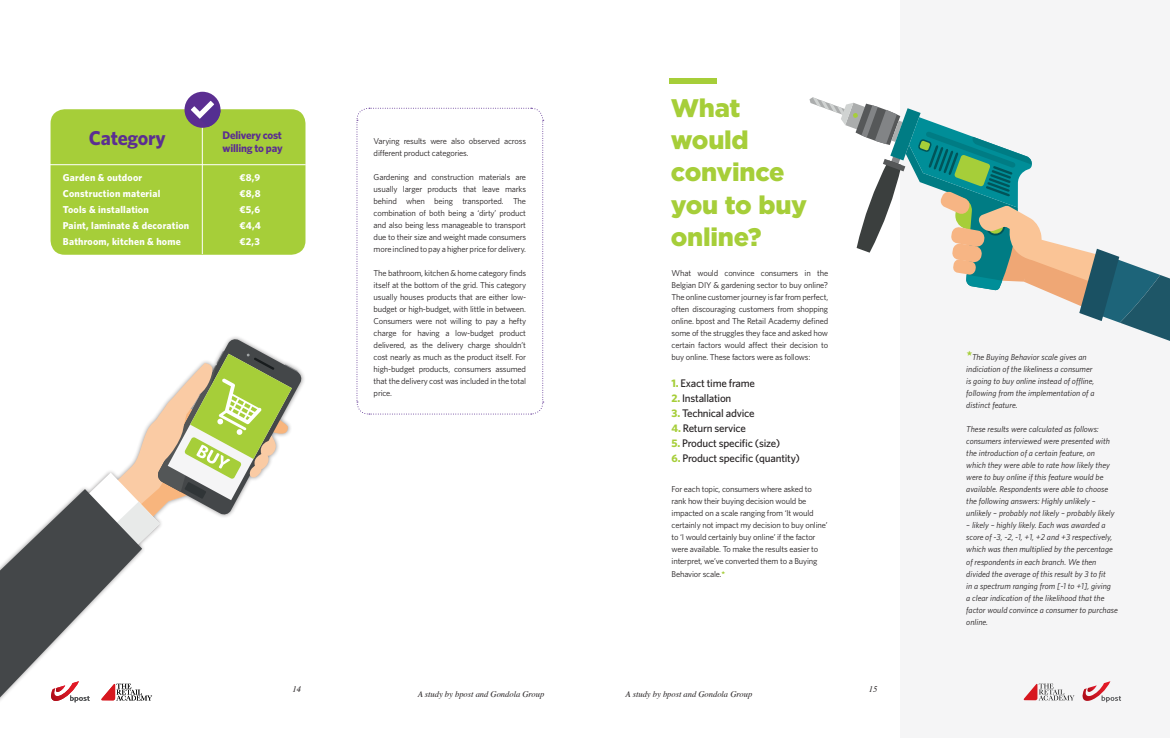
<style>
.page{position:relative;width:1170px;height:738px;background:#fff}
.page>*{position:absolute;margin:0;border:0;box-sizing:border-box;transform-origin:0 0}
.t1{font:900 25.4px/32.2px "Gotham";letter-spacing:-.01em;color:#a6ce39}
.t2{font:700 20px "Whitney";letter-spacing:-.01em;color:#5b2e91}
.t3{font:500 11px "Whitney";letter-spacing:-.02em;color:#231f20}
.t4{font:700 11px/13.2px "Whitney";letter-spacing:-.02em;color:#5b2e91}
.t5{font:700 10px/16px "Whitney";letter-spacing:.02em;color:#fff}
.t6{font:8.5px/12px "Whitney";letter-spacing:-.02em;color:#231f20;text-align:justify}
.t7{font:italic 8.5px/12px "Whitney";color:#231f20}
.t8{font:italic 8.5px "Times";color:#231f20}
.s1{font-weight:700;color:#a6ce39}
.s2{font-weight:700;font-size:13px;color:#a6ce39}
</style>
<div class="page">
<svg style="left:356px;top:107px;width:187px;height:307px"></svg>
<div style="left:51px;top:109px;width:254px;height:145px;background:#a6ce39;border-radius:14px"></div>
<hr style="left:202px;top:109px;width:1px;height:145px;background:#fff">
<hr style="left:50px;top:164px;width:256px;height:1px;background:#fff">
<div style="left:184px;top:92px;width:36px;height:36px;background:#5b2e91;border-radius:50%"></div>
<svg style="left:191px;top:101px;width:29px;height:26px"></svg>
<div style="left:900px;top:0;width:269px;height:737px;background:#f5f5f6"></div>
<svg style="left:1024px;top:683px;width:50px;height:16px"></svg>
<svg style="left:0;top:338px;width:302px;height:363px"></svg>
<svg style="left:1082px;top:681px;width:38px;height:20px"></svg>
<div style="left:669px;top:77px;width:47px;height:6px;background:#a6ce39"></div>
<svg style="left:809px;top:97px;width:360px;height:244px"></svg>
<h2 class="t2" style="left:89px;top:124px;width:78px">Category</h2>
<p class="t4" style="left:222px;top:128px;width:61px">Delivery cost willing to pay</p>
<p class="t5" style="left:63px;top:169px;width:128px">Garden &amp; outdoor<br>Construction material<br>Tools &amp; installation<br>Paint, laminate &amp; decoration<br>Bathroom, kitchen &amp; home</p>
<p class="t5" style="left:239px;top:169px;width:23px;text-align:justify">€8,9 €8,8 €5,6 €4,4 €2,3</p>
<p class="t6" style="left:373px;top:135px;width:154px">Varying results were also observed across different product categories.</p>
<p class="t6" style="left:373px;top:171px;width:154px">Gardening and construction materials are usually larger products that leave marks behind when being transported. The combination of both being a ‘dirty’ product and also being less manageable to transport due to their size and weight made consumers more inclined to pay a higher price for delivery.</p>
<p class="t6" style="left:373px;top:267px;width:154px">The bathroom, kitchen &amp; home category finds itself at the bottom of the grid. This category usually houses products that are either low&shy;budget or high-budget, with little in between.<br>Consumers were not willing to pay a hefty charge for having a low-budget product delivered, as the delivery charge shouldn’t cost nearly as much as the product itself. For high-budget products, consumers assumed that the delivery cost was included in the total price.</p>
<p class="t8" style="left:292px;top:681px;width:10px">14</p>
<p class="t8" style="left:417px;top:686px;width:128px">A study by bpost and Gondola Group</p>
<h1 class="t1" style="left:670px;top:91px;width:138px">What would convince you to buy online?</h1>
<p class="t6" style="left:671px;top:267px;width:158px">What would convince consumers in the Belgian DIY &amp; gardening sector to buy online?<br>The online customer journey is far from perfect, often discouraging customers from shopping online. bpost and The Retail Academy defined some of the struggles they face and asked how certain factors would affect their decision to buy online. These factors were as follows:</p>
<p class="t3" style="left:671px;top:376px;width:85px"><span class="s1">1.</span> Exact time frame</p>
<p class="t3" style="left:671px;top:391px;width:61px"><span class="s1">2.</span> Installation</p>
<p class="t3" style="left:671px;top:406px;width:84px"><span class="s1">3.</span> Technical advice</p>
<p class="t3" style="left:671px;top:421px;width:76px"><span class="s1">4.</span> Return service</p>
<p class="t3" style="left:671px;top:436px;width:110px"><span class="s1">5.</span> Product specific (size)</p>
<p class="t3" style="left:671px;top:451px;width:130px"><span class="s1">6.</span> Product specific (quantity)</p>
<p class="t6" style="left:671px;top:483px;width:158px;text-align:left">For each topic, consumers where asked to rank how their buying decision would be impacted on a scale ranging from ‘It would certainly not impact my decision to buy online’ to ‘I would certainly buy online’ if the factor were available. To make the results easier to interpret, we’ve converted them to a Buying Behavior scale.<span class="s1">*</span></p>
<p class="t8" style="left:625px;top:686px;width:128px">A study by bpost and Gondola Group</p>
<p class="t8" style="left:868px;top:681px;width:10px">15</p>
<p class="t7" style="left:966px;top:351px;width:130px"><span class="s2">*</span>The Buying Behavior scale gives an indiciation of the likeliness a consumer is going to buy online instead of offline, following from the implementation of a distinct feature.</p>
<p class="t7" style="left:966px;top:423px;width:150px">These results were calculated as follows: consumers interviewed were presented with the introduction of a certain feature, on which they were able to rate how likely they were to buy online if this feature would be available. Respondents were able to choose the following answers: Highly unlikely – unlikely – probably not likely – probably likely</p>
<p class="t7" style="left:966px;top:519px;width:153px">– likely – highly likely. Each was awarded a score of -3, -2, -1, +1, +2 and +3 respectively, which was then multiplied by the percentage of respondents in each branch. We then divided the average of this result by 3 to fit<br>in a spectrum ranging from [-1 to +1], giving<br>a clear indication of the likelihood that the factor would convince a consumer to purchase online.</p>
</div>
